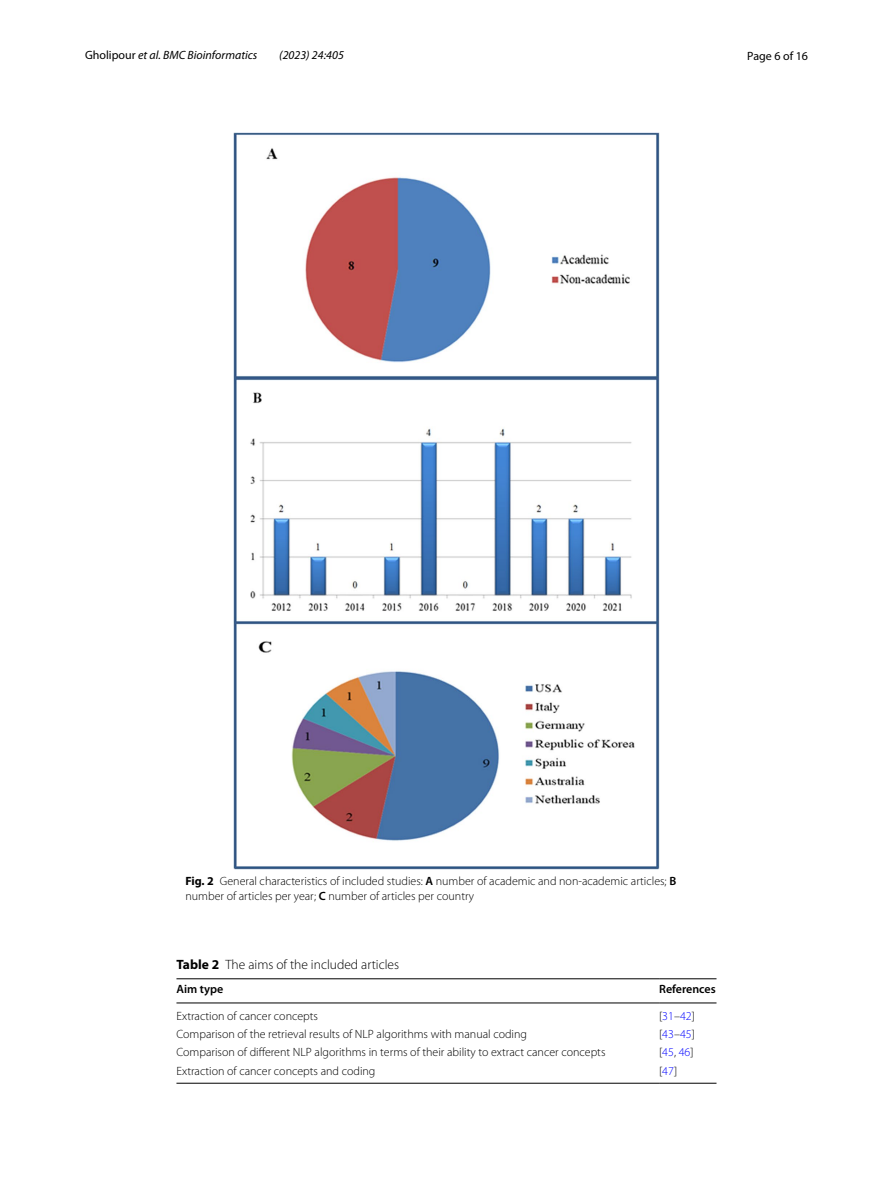
<style>
.page{position:relative;width:893px;height:1187px;background:#fff}
.page>*{position:absolute;margin:0;border:0;box-sizing:border-box;transform-origin:0 0}
.t1{font:300 13.5px "Myriad Pro";color:#000}
.t2{font:300 12px/15px "Myriad Pro";color:#000}
.t3{font:italic 12px "Myriad Pro";color:#000}
.t4{font:300 12px "Myriad Pro";color:#00f}
.t5{font:600 12px "Myriad Pro";color:#000}
.t6{font:12px "Myriad Pro";color:#000}
.s1{font-style:normal}
.s2{font-weight:700}
.s3{font-weight:600}
.s4{color:#000}
.s5{color:#00f}
</style>
<div class="page">
<img style="left:234px;top:133px;width:425px;height:736px">
<hr style="left:176px;top:978px;width:483px;height:1px;background:#000">
<hr style="left:176px;top:1002px;width:483px;height:1px;background:#000">
<hr style="left:659px;top:978px;width:57px;height:1px;background:#000">
<hr style="left:659px;top:1002px;width:57px;height:1px;background:#000">
<hr style="left:176px;top:1082px;width:483px;height:1px;background:#000">
<hr style="left:659px;top:1082px;width:57px;height:1px;background:#000">
<p class="t3" style="left:85px;top:48px;width:174px"><span class="s1">Gholipour</span> et al. BMC Bioinformatics</p>
<p class="t3" style="left:279px;top:48px;width:66px">(2023) 24:405</p>
<p class="t6" style="left:747px;top:48px;width:62px">Page 6 of 16</p>
<p class="t2" style="left:185px;top:873px;width:492px"><span class="s2">Fig. 2</span> General characteristics of included studies: <span class="s3">A</span> number of academic and non-academic articles; <span class="s3">B </span>number of articles per year; <span class="s3">C</span> number of articles per country</p>
<p class="t1" style="left:176px;top:956px;width:224px"><span class="s2">Table 2</span> The aims of the included articles</p>
<p class="t5" style="left:176px;top:981px;width:48px">Aim type</p>
<p class="t5" style="left:659px;top:981px;width:58px">References</p>
<p class="t2" style="left:176px;top:1008px;width:143px">Extraction of cancer concepts</p>
<p class="t4" style="left:659px;top:1009px;width:37px"><span class="s4">[</span>31<span class="s4">–</span>42<span class="s4">]</span></p>
<p class="t2" style="left:176px;top:1026px;width:352px">Comparison of the retrieval results of NLP algorithms with manual coding</p>
<p class="t4" style="left:659px;top:1027px;width:37px"><span class="s4">[</span>43<span class="s4">–</span>45<span class="s4">]</span></p>
<p class="t2" style="left:176px;top:1045px;width:430px">Comparison of different NLP algorithms in terms of their ability to extract cancer concepts</p>
<p class="t4" style="left:659px;top:1045px;width:36px"><span class="s4">[</span>45<span class="s4">,</span> 46<span class="s4">]</span></p>
<p class="t2" style="left:176px;top:1063px;width:201px">Extraction of cancer concepts and coding</p>
<p class="t2" style="left:659px;top:1063px;width:20px">[<span class="s5">47</span>]</p>
</div>
